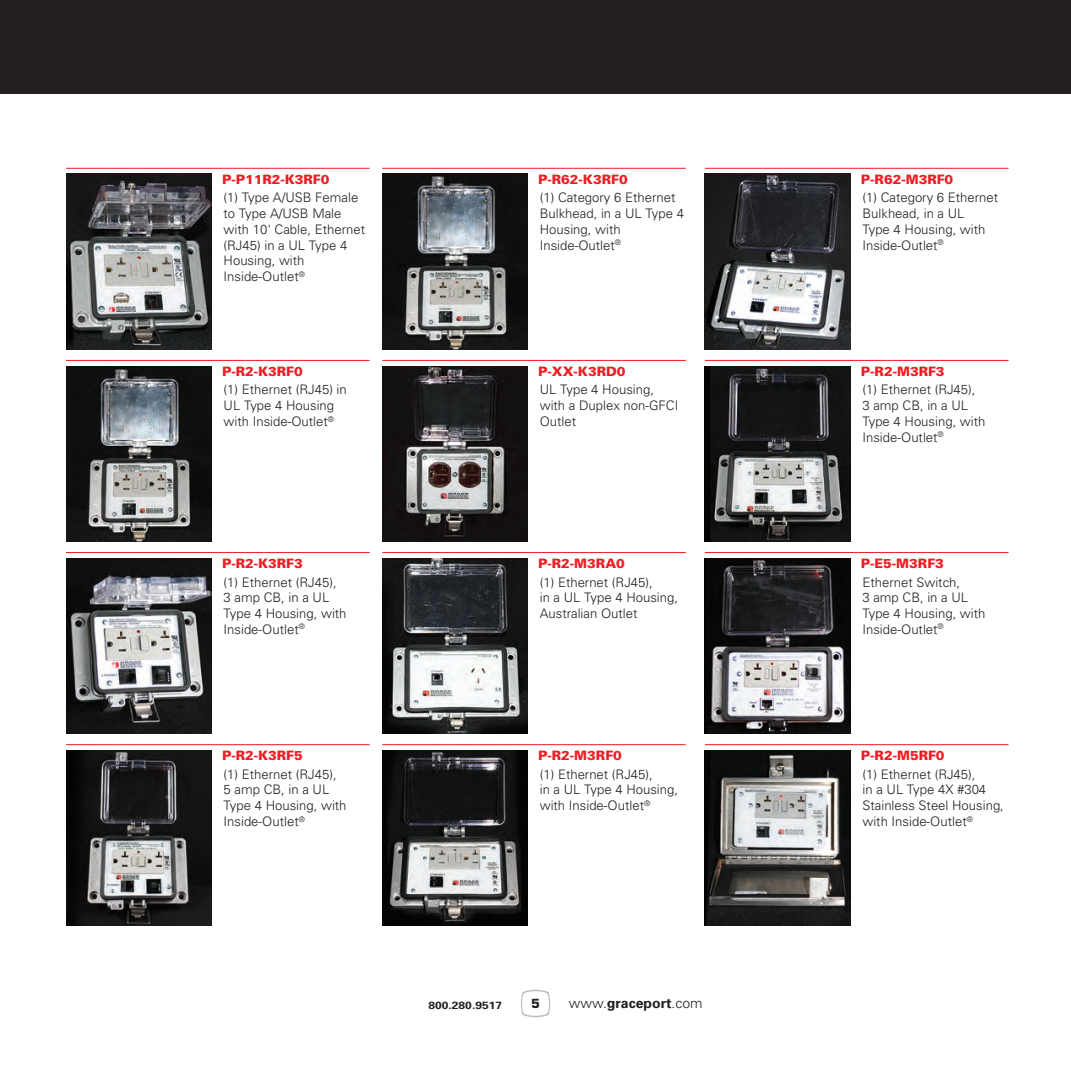
<style>
.page{position:relative;width:1071px;height:1071px;background:#fff}
.page>*{position:absolute;margin:0;border:0;box-sizing:border-box;transform-origin:0 0}
.t1{font:700 14px "Univers";color:#231f20}
.t2{font:300 13.12px/15.8px "Univers";color:#231f20}
.t3{font:900 12.95px "Univers";color:#ee1d23}
.t4{font:700 12.25px "Eurostile";color:#231f20}
.t5{font:700 10.5px "Univers";color:#231f20;scale:1.15 1}
.s1{font-weight:300}
</style>
<div class="page">
<div style="left:0;top:0;width:1071px;height:93px;background:#231f20"></div>
<svg style="left:521px;top:990px;width:29px;height:27px"></svg>
<hr style="left:66px;top:168px;width:304px;height:1px;background:#ee1d23">
<hr style="left:382px;top:168px;width:304px;height:1px;background:#ee1d23">
<hr style="left:705px;top:168px;width:304px;height:1px;background:#ee1d23">
<hr style="left:66px;top:360px;width:304px;height:1px;background:#ee1d23">
<hr style="left:382px;top:360px;width:304px;height:1px;background:#ee1d23">
<hr style="left:705px;top:360px;width:304px;height:1px;background:#ee1d23">
<hr style="left:66px;top:552px;width:304px;height:1px;background:#ee1d23">
<hr style="left:382px;top:552px;width:304px;height:1px;background:#ee1d23">
<hr style="left:705px;top:552px;width:304px;height:1px;background:#ee1d23">
<hr style="left:66px;top:744px;width:304px;height:1px;background:#ee1d23">
<hr style="left:382px;top:744px;width:304px;height:1px;background:#ee1d23">
<hr style="left:705px;top:744px;width:304px;height:1px;background:#ee1d23">
<img style="left:66px;top:174px;width:146px;height:175px">
<img style="left:382px;top:174px;width:146px;height:175px">
<img style="left:382px;top:366px;width:146px;height:176px">
<img style="left:705px;top:366px;width:145px;height:176px">
<img style="left:66px;top:558px;width:146px;height:176px">
<img style="left:382px;top:558px;width:146px;height:176px">
<img style="left:705px;top:558px;width:145px;height:176px">
<img style="left:66px;top:750px;width:146px;height:176px">
<img style="left:382px;top:750px;width:146px;height:176px">
<img style="left:705px;top:750px;width:145px;height:176px">
<img style="left:705px;top:174px;width:145px;height:175px">
<img style="left:66px;top:366px;width:146px;height:176px">
<p class="t3" style="left:222px;top:171px;width:109px">P-P11R2-K3RF0</p>
<p class="t2" style="left:224px;top:189px;width:143px">(1) Type A/USB Female to Type A/USB Male with 10' Cable, Ethernet (RJ45) in a UL Type 4<br>Housing, with<br>Inside-Outlet<sup>®</sup></p>
<p class="t3" style="left:222px;top:364px;width:82px">P-R2-K3RF0</p>
<p class="t2" style="left:224px;top:382px;width:125px">(1) Ethernet (RJ45) in<br>UL Type 4 Housing with Inside-Outlet<sup>®</sup></p>
<p class="t3" style="left:222px;top:556px;width:82px">P-R2-K3RF3</p>
<p class="t2" style="left:224px;top:574px;width:125px">(1) Ethernet (RJ45),<br>3 amp CB, in a UL<br>Type 4 Housing, with<br>Inside-Outlet<sup>®</sup></p>
<p class="t3" style="left:222px;top:748px;width:82px">P-R2-K3RF5</p>
<p class="t2" style="left:224px;top:766px;width:125px">(1) Ethernet (RJ45),<br>5 amp CB, in a UL<br>Type 4 Housing, with<br>Inside-Outlet<sup>®</sup></p>
<p class="t3" style="left:538px;top:171px;width:91px">P-R62-K3RF0</p>
<p class="t2" style="left:540px;top:189px;width:146px">(1) Category 6 Ethernet<br>Bulkhead, in a UL Type 4<br>Housing, with<br>Inside-Outlet<sup>®</sup></p>
<p class="t3" style="left:538px;top:364px;width:89px">P-XX-K3RD0</p>
<p class="t2" style="left:540px;top:382px;width:140px">UL Type 4 Housing, with a Duplex non-GFCI<br>Outlet</p>
<p class="t3" style="left:538px;top:556px;width:88px">P-R2-M3RA0</p>
<p class="t2" style="left:540px;top:574px;width:140px">(1) Ethernet (RJ45),<br>in a UL Type 4 Housing,<br>Australian Outlet</p>
<p class="t3" style="left:538px;top:748px;width:85px">P-R2-M3RF0</p>
<p class="t2" style="left:540px;top:766px;width:140px">(1) Ethernet (RJ45),<br>in a UL Type 4 Housing, with Inside-Outlet<sup>®</sup></p>
<p class="t5" style="left:428px;top:998px;width:66px">800.280.9517</p>
<p class="t4" style="left:531px;top:996px;width:10px">5</p>
<p class="t1" style="left:569px;top:994px;width:135px"><span class="s1">www.</span>graceport<span class="s1">.com</span></p>
<p class="t3" style="left:861px;top:171px;width:94px">P-R62-M3RF0</p>
<p class="t2" style="left:862px;top:189px;width:137px">(1) Category 6 Ethernet<br>Bulkhead, in a UL<br>Type 4 Housing, with<br>Inside-Outlet<sup>®</sup></p>
<p class="t3" style="left:861px;top:364px;width:85px">P-R2-M3RF3</p>
<p class="t2" style="left:862px;top:382px;width:125px">(1) Ethernet (RJ45),<br>3 amp CB, in a UL<br>Type 4 Housing, with<br>Inside-Outlet<sup>®</sup></p>
<p class="t3" style="left:861px;top:556px;width:85px">P-E5-M3RF3</p>
<p class="t2" style="left:862px;top:574px;width:125px">Ethernet Switch,<br>3 amp CB, in a UL<br>Type 4 Housing, with<br>Inside-Outlet<sup>®</sup></p>
<p class="t3" style="left:861px;top:748px;width:85px">P-R2-M5RF0</p>
<p class="t2" style="left:862px;top:766px;width:143px">(1) Ethernet (RJ45),<br>in a UL Type 4X #304<br>Stainless Steel Housing, with Inside-Outlet<sup>®</sup></p>
</div>
